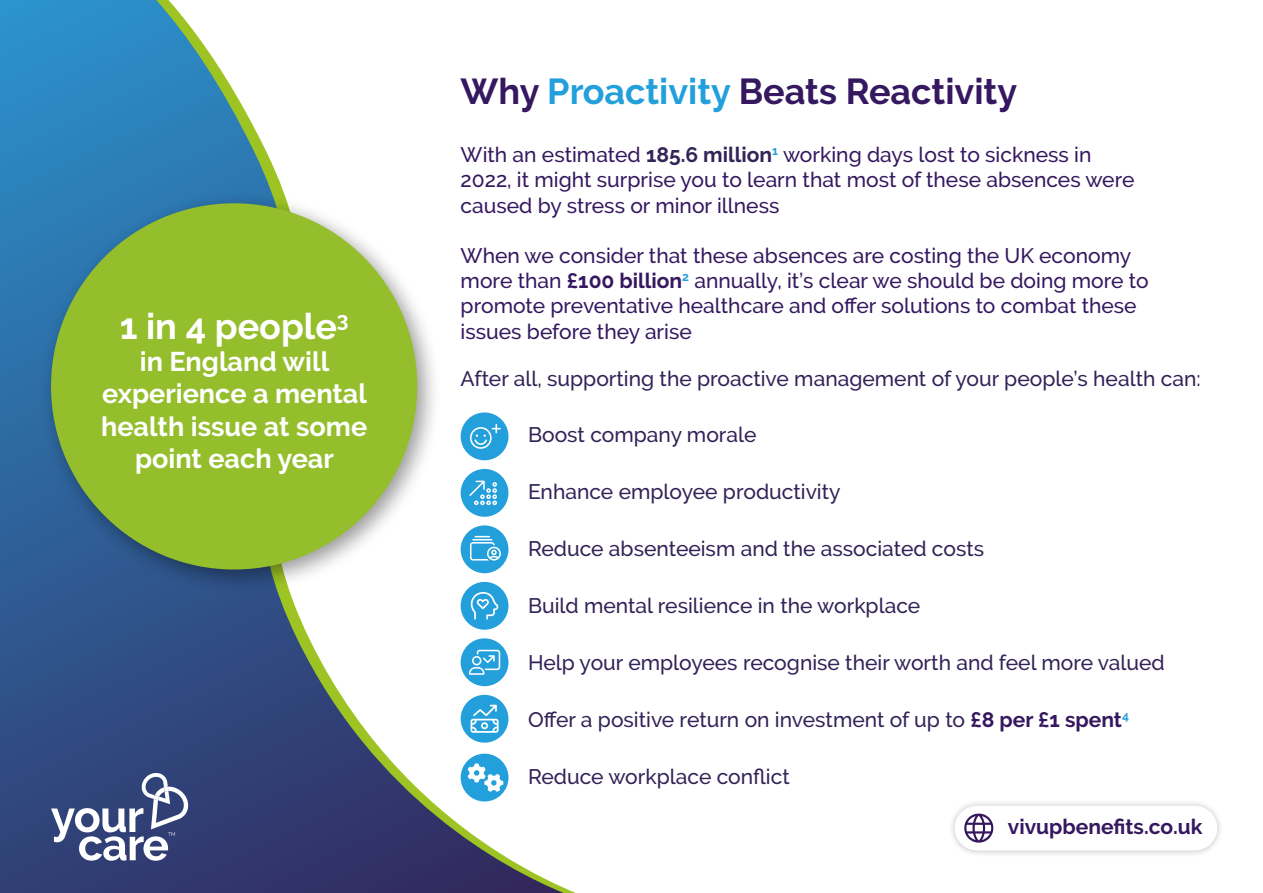
<style>
.page{position:relative;width:1263px;height:893px;background:#fff}
.page>*{position:absolute;margin:0;border:0;box-sizing:border-box;transform-origin:0 0}
.t1{font:700 36px "Raleway";color:#35185f}
.t2{font:700 36px "Raleway";color:#fff}
.t3{font:700 27px/32.4px "Raleway";color:#fff;text-align:center}
.t4{font:500 21px/25.2px "Raleway";color:#35185f}
.t5{font:500 21px "Raleway";color:#322358}
.t6{font:700 21px "Raleway";color:#35185f}
.s1{color:#23a0db}
.s2{font-weight:700;color:#322358}
.s3{font-weight:700}
.s4{font-weight:700;color:#35185f}
</style>
<div class="page">
<svg style="left:0;top:0;width:564px;height:893px"></svg>
<svg style="left:51px;top:773px;width:137px;height:88px"></svg>
<div style="left:948px;top:799px;width:276px;height:58px;background:#000;opacity:.25"></div>
<div style="left:955px;top:806px;width:262px;height:44px;background:#fff;border-radius:22px"></div>
<svg style="left:964px;top:814px;width:29px;height:29px"></svg>
<div style="left:38px;top:191px;width:404px;height:403px;background:#000;opacity:.4"></div>
<div style="left:51px;top:203px;width:366px;height:366px;background:#94be2c;border-radius:50%"></div>
<div style="left:461px;top:412px;width:47px;height:48px;background:#23a0db;border-radius:50%"></div>
<div style="left:461px;top:469px;width:47px;height:48px;background:#23a0db;border-radius:50%"></div>
<div style="left:461px;top:525px;width:47px;height:48px;background:#23a0db;border-radius:50%"></div>
<div style="left:461px;top:582px;width:47px;height:48px;background:#23a0db;border-radius:50%"></div>
<div style="left:461px;top:638px;width:47px;height:48px;background:#23a0db;border-radius:50%"></div>
<div style="left:461px;top:695px;width:47px;height:48px;background:#23a0db;border-radius:50%"></div>
<div style="left:461px;top:754px;width:47px;height:47px;background:#23a0db;border-radius:50%"></div>
<svg style="left:470px;top:424px;width:31px;height:25px"></svg>
<svg style="left:469px;top:650px;width:31px;height:25px"></svg>
<svg style="left:471px;top:592px;width:27px;height:28px"></svg>
<svg style="left:469px;top:481px;width:28px;height:24px"></svg>
<svg style="left:470px;top:705px;width:29px;height:28px"></svg>
<svg style="left:470px;top:536px;width:31px;height:25px"></svg>
<svg style="left:468px;top:763px;width:35px;height:29px"></svg>
<h1 class="t2" style="left:120px;top:305px;width:230px">1 in 4 people<sup>3</sup></h1>
<p class="t3" style="left:101px;top:345px;width:268px">in England will experience a mental health issue at some point each year</p>
<h1 class="t1" style="left:461px;top:70px;width:558px">Why <span class="s1">Proactivity</span> Beats Reactivity</h1>
<p class="t4" style="left:461px;top:142px;width:675px">With an estimated <span class="s2">185.6 million</span><sup>1</sup> working days lost to sickness in<br>2022, it might surprise you to learn that most of these absences were caused by stress or minor illness</p>
<p class="t4" style="left:461px;top:243px;width:690px">When we consider that these absences are costing the UK economy more than <span class="s3">£100 billion</span><sup>2</sup> annually, it’s clear we should be doing more to promote preventative healthcare and offer solutions to combat these issues before they arise</p>
<p class="t5" style="left:461px;top:367px;width:741px">After all, supporting the proactive management of your people’s health can:</p>
<p class="t5" style="left:528px;top:422px;width:230px">Boost company morale</p>
<p class="t5" style="left:528px;top:479px;width:314px">Enhance employee productivity</p>
<p class="t5" style="left:528px;top:536px;width:458px">Reduce absenteeism and the associated costs</p>
<p class="t5" style="left:528px;top:593px;width:394px">Build mental resilience in the workplace</p>
<p class="t5" style="left:528px;top:650px;width:638px">Help your employees recognise their worth and feel more valued</p>
<p class="t5" style="left:528px;top:707px;width:602px">Offer a positive return on investment of up to <span class="s4">£8 per £1 spent</span><sup>4</sup></p>
<p class="t5" style="left:528px;top:764px;width:263px">Reduce workplace conflict</p>
<p class="t6" style="left:1008px;top:815px;width:196px">vivupbenefits.co.uk</p>
</div>
